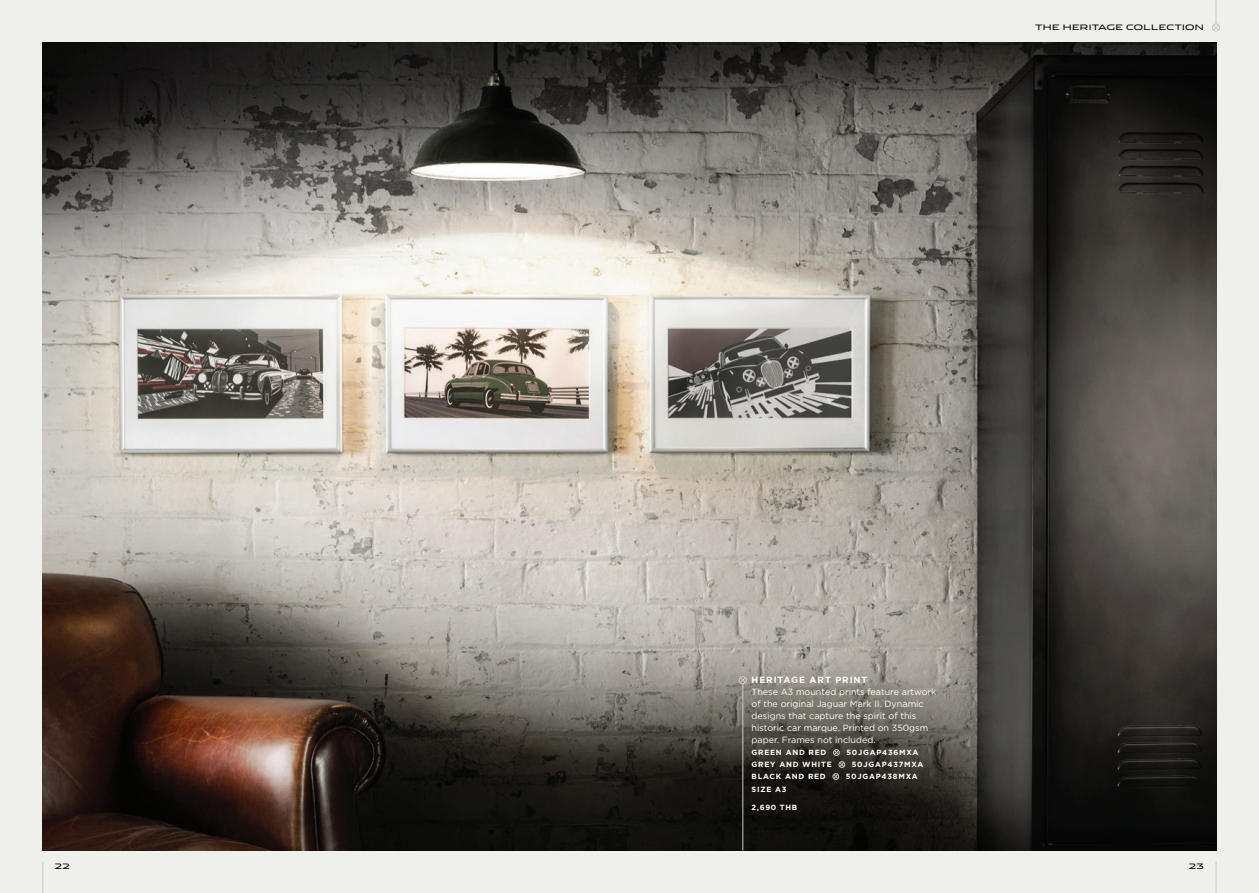
<style>
.page{position:relative;width:1259px;height:893px;background:#efefec}
.page>*{position:absolute;margin:0;border:0;box-sizing:border-box;transform-origin:0 0}
.t1{font:9px/12px "Gotham";color:#fff}
.t2{font:700 9px "Gotham";letter-spacing:.1em;color:#fff}
.t3{font:700 7.5px "Gotham";letter-spacing:.1em;color:#fff}
.t4{font:7.5px "Jaguar";letter-spacing:.04em;color:#040503}
</style>
<div class="page">
<svg style="left:1212px;top:0;width:7px;height:31px"></svg>
<div style="left:1212px;top:24px;width:8px;height:7px;border:1px solid #d0c8bc;border-radius:50%"></div>
<hr style="left:1215px;top:861px;width:1px;height:32px;background:#d0c8bc">
<hr style="left:43px;top:861px;width:1px;height:32px;background:#d0c8bc">
<img style="left:43px;top:43px;width:1173px;height:807px">
<svg style="left:832px;top:749px;width:13px;height:31px"></svg>
<div style="left:832px;top:773px;width:7px;height:7px;border:1px solid #d0c8bc;border-radius:50%"></div>
<hr style="left:742px;top:684px;width:1px;height:166px;background:#d0c8bc">
<svg style="left:739px;top:676px;width:7px;height:8px"></svg>
<div style="left:739px;top:676px;width:8px;height:8px;border:1px solid #d0c8bc;border-radius:50%"></div>
<p class="t4" style="left:1035px;top:21px;width:170px">THE HERITAGE COLLECTION</p>
<p class="t2" style="left:751px;top:674px;width:117px">HERITAGE ART PRINT</p>
<p class="t1" style="left:751px;top:686px;width:186px">These A3 mounted prints feature artwork of the original Jaguar Mark II. Dynamic designs that capture the spirit of this historic car marque. Printed on 350gsm paper. Frames not included.</p>
<p class="t3" style="left:751px;top:748px;width:76px">GREEN AND RED</p>
<p class="t3" style="left:846px;top:748px;width:74px">50JGAP436MXA</p>
<p class="t3" style="left:751px;top:760px;width:82px">GREY AND WHITE</p>
<p class="t3" style="left:852px;top:760px;width:73px">50JGAP437MXA</p>
<p class="t3" style="left:751px;top:772px;width:76px">BLACK AND RED</p>
<p class="t3" style="left:846px;top:772px;width:73px">50JGAP438MXA</p>
<p class="t3" style="left:751px;top:803px;width:47px">2,690 THB</p>
<p class="t3" style="left:751px;top:785px;width:36px">SIZE A3</p>
<p class="t4" style="left:55px;top:859px;width:16px">22</p>
<p class="t4" style="left:1188px;top:859px;width:17px">23</p>
</div>
